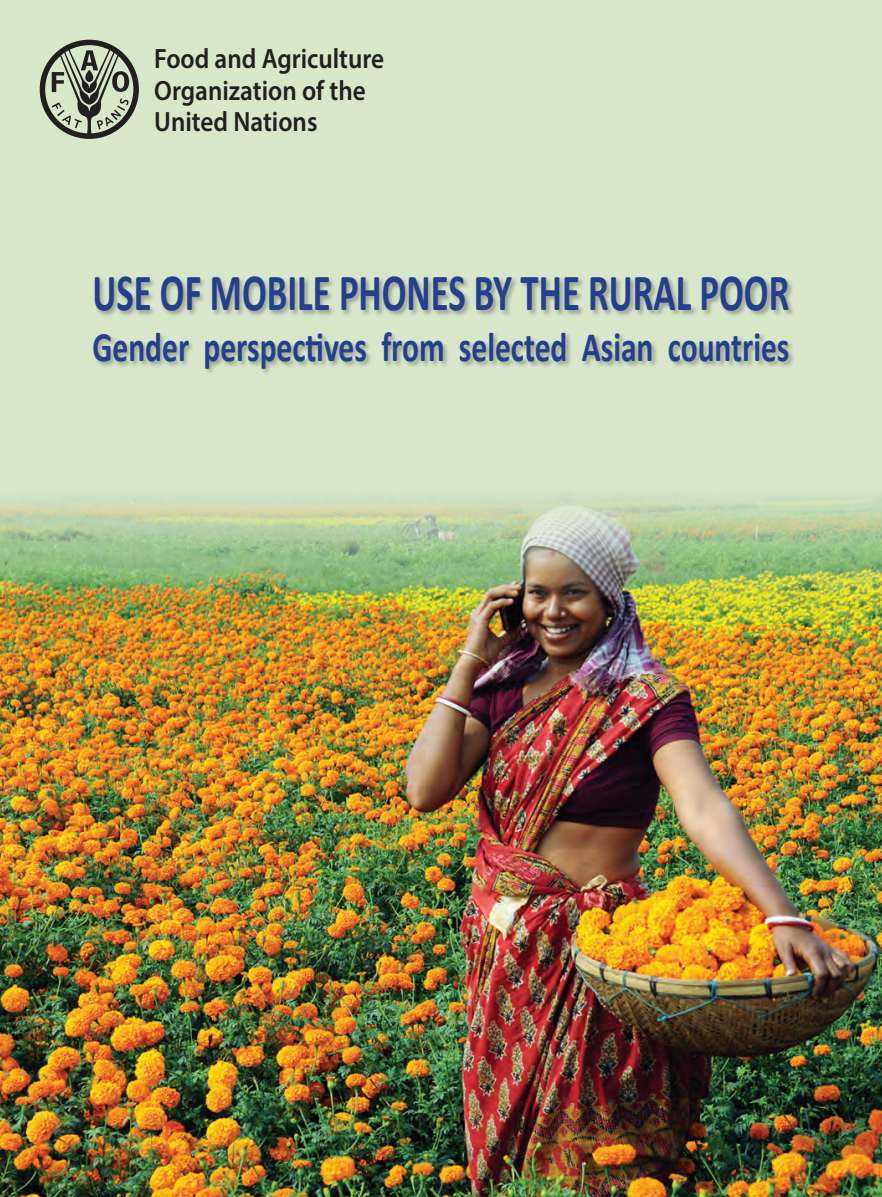
<style>
.page{position:relative;width:882px;height:1197px;background:#d8e7ca}
.page>*{position:absolute;margin:0;border:0;box-sizing:border-box;transform-origin:0 0}
.t1{font:700 52.5px "Calibri";color:#253f8e;scale:.7 1}
.t2{font:700 42px "Calibri";color:#253f8e;scale:.75 1}
.t3{font:600 28px "Myriad Pro";color:#231f20;scale:.9 1}
</style>
<div class="page">
<img style="left:0;top:495px;width:882px;height:702px">
<div style="left:92px;top:275px;width:703px;height:100px;background:#231f20;opacity:.33"></div>
<svg style="left:40px;top:40px;width:99px;height:99px"></svg>
<p class="t3" style="left:154px;top:41px;width:257px">Food and Agriculture</p>
<p class="t3" style="left:154px;top:73px;width:237px">Organization of the</p>
<p class="t3" style="left:154px;top:104px;width:183px">United Nations</p>
<p class="t1" style="left:92px;top:256px;width:997px">USE OF MOBILE PHONES BY THE RURAL POOR</p>
<p class="t2" style="left:92px;top:317px;width:931px">Gender perspectives from selected Asian countries</p>
</div>
